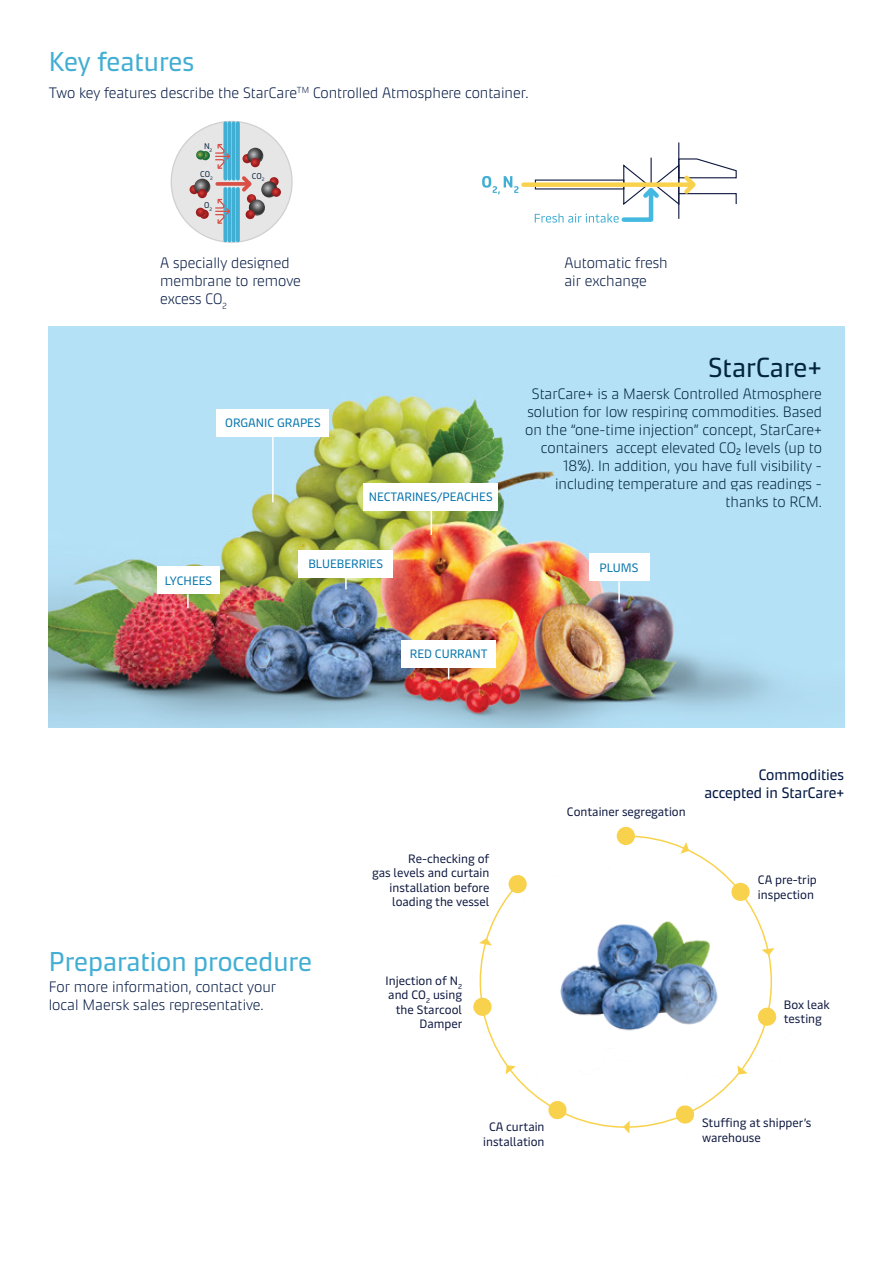
<style>
.page{position:relative;width:893px;height:1263px;background:#fff}
.page>*{position:absolute;margin:0;border:0;box-sizing:border-box;transform-origin:0 0}
.t1{font:27px "Maersk Headline Office";color:#42aed3}
.t2{font:27px "Maersk Headline Office";color:#02243c}
.t3{font:300 15px/18px "Maersk Headline";color:#02243c;text-align:right}
.t4{font:300 15px/18px "Maersk Headline";color:#001641}
.t5{font:15px/18px "Maersk Headline";color:#001641;text-align:right}
.t6{font:12.15px/14.5px "Maersk Text";color:#0e1840}
.t7{font:12.15px "Maersk Text";color:#0475ad}
.t8{font:8.25px "Maersk Text";color:#0a233f}
</style>
<div class="page">
<img style="left:49px;top:327px;width:795px;height:401px">
<div style="left:299px;top:550px;width:94px;height:28px;background:#fff"></div>
<div style="left:589px;top:553px;width:60px;height:28px;background:#fff"></div>
<div style="left:157px;top:566px;width:63px;height:28px;background:#fff"></div>
<svg style="left:345px;top:578px;width:2px;height:11px"></svg>
<div style="left:401px;top:640px;width:95px;height:28px;background:#fff"></div>
<hr style="left:618px;top:581px;width:2px;height:22px;background:#fff">
<svg style="left:187px;top:594px;width:2px;height:14px"></svg>
<div style="left:363px;top:483px;width:135px;height:28px;background:#fff"></div>
<div style="left:216px;top:409px;width:113px;height:27px;background:#fff"></div>
<hr style="left:272px;top:434px;width:2px;height:68px;background:#fff">
<svg style="left:431px;top:511px;width:1px;height:24px"></svg>
<svg style="left:479px;top:835px;width:294px;height:293px"></svg>
<svg style="left:680px;top:842px;width:9px;height:12px"></svg>
<svg style="left:762px;top:948px;width:12px;height:7px"></svg>
<svg style="left:737px;top:1065px;width:11px;height:9px"></svg>
<svg style="left:623px;top:1120px;width:7px;height:13px"></svg>
<svg style="left:506px;top:1065px;width:10px;height:9px"></svg>
<svg style="left:479px;top:938px;width:13px;height:7px"></svg>
<div style="left:617px;top:827px;width:18px;height:18px;background:#f9d24d;border-radius:50%"></div>
<svg style="left:730px;top:882px;width:21px;height:20px"></svg>
<svg style="left:757px;top:1007px;width:20px;height:20px"></svg>
<svg style="left:675px;top:1104px;width:20px;height:21px"></svg>
<svg style="left:547px;top:1100px;width:21px;height:20px"></svg>
<svg style="left:473px;top:997px;width:19px;height:20px"></svg>
<svg style="left:507px;top:874px;width:21px;height:20px"></svg>
<div style="left:172px;top:122px;width:119px;height:120px;background:#e6e6e6;border-radius:50%"></div>
<svg style="left:232px;top:189px;width:4px;height:51px"></svg>
<svg style="left:232px;top:123px;width:4px;height:56px"></svg>
<hr style="left:228px;top:189px;width:3px;height:51px;background:#41afd4">
<hr style="left:228px;top:123px;width:3px;height:56px;background:#41afd4">
<svg style="left:223px;top:224px;width:4px;height:16px"></svg>
<svg style="left:223px;top:123px;width:4px;height:56px"></svg>
<hr style="left:236px;top:189px;width:4px;height:51px;background:#41afd4">
<svg style="left:236px;top:123px;width:4px;height:56px"></svg>
<svg style="left:247px;top:148px;width:16px;height:16px"></svg>
<svg style="left:243px;top:154px;width:17px;height:13px"></svg>
<hr style="left:217px;top:182px;width:31px;height:4px;background:#d94f45">
<svg style="left:238px;top:173px;width:43px;height:47px"></svg>
<svg style="left:194px;top:179px;width:16px;height:16px"></svg>
<svg style="left:190px;top:185px;width:41px;height:39px"></svg>
<svg style="left:196px;top:143px;width:34px;height:27px"></svg>
<hr style="left:678px;top:142px;width:1px;height:77px;background:#0e1840">
<div style="left:523px;top:182px;width:168px;height:5px;background:#f9d24d"></div>
<svg style="left:482px;top:176px;width:36px;height:18px"></svg>
<svg style="left:535px;top:158px;width:202px;height:65px"></svg>
<h1 class="t1" style="left:49px;top:40px;width:147px">Key features</h1>
<p class="t4" style="left:49px;top:82px;width:481px">Two key features describe the StarCare<sup>TM</sup> Controlled Atmosphere container.</p>
<p class="t8" style="left:204px;top:141px;width:10px">N<sub>2</sub></p>
<p class="t8" style="left:200px;top:169px;width:14px">CO<sub>2</sub></p>
<p class="t8" style="left:204px;top:200px;width:10px">O<sub>2</sub></p>
<p class="t8" style="left:252px;top:170px;width:14px">CO<sub>2</sub></p>
<p class="t4" style="left:160px;top:252px;width:142px">A specially designed membrane to remove excess CO<sub>2</sub></p>
<p class="t7" style="left:225px;top:415px;width:97px">ORGANIC GRAPES</p>
<p class="t7" style="left:369px;top:489px;width:126px">NECTARINES/PEACHES</p>
<p class="t4" style="left:564px;top:252px;width:105px">Automatic fresh air exchange</p>
<h1 class="t2" style="left:709px;top:346px;width:115px">StarCare+</h1>
<p class="t3" style="left:525px;top:383px;width:298px">StarCare+ is a Maersk Controlled Atmosphere solution for low respiring commodities. Based on the “one-time injection” concept, StarCare+ containers accept elevated CO₂ levels (up to 18%). In addition, you have full visibility - including temperature and gas readings - thanks to RCM.</p>
<p class="t7" style="left:165px;top:573px;width:49px">LYCHEES</p>
<p class="t7" style="left:308px;top:556px;width:76px">BLUEBERRIES</p>
<p class="t7" style="left:599px;top:559px;width:41px">PLUMS</p>
<p class="t7" style="left:410px;top:646px;width:79px">RED CURRANT</p>
<h1 class="t1" style="left:49px;top:940px;width:265px">Preparation procedure</h1>
<p class="t4" style="left:49px;top:976px;width:229px">For more information, contact your local Maersk sales representative.</p>
<p class="t6" style="left:372px;top:851px;width:119px;text-align:right">Re-checking of<br>gas levels and curtain installation before loading the vessel</p>
<p class="t6" style="left:386px;top:972px;width:79px;text-align:right">Injection of N<sub>2 </sub>and CO<sub>2</sub> using the Starcool<br>Damper</p>
<p class="t6" style="left:567px;top:804px;width:120px">Container segregation</p>
<p class="t5" style="left:704px;top:764px;width:141px">Commodities accepted in StarCare+</p>
<p class="t6" style="left:758px;top:872px;width:60px">CA pre-trip inspection</p>
<p class="t6" style="left:784px;top:996px;width:47px">Box leak testing</p>
<p class="t6" style="left:483px;top:1119px;width:63px;text-align:center">CA curtain installation</p>
<p class="t6" style="left:702px;top:1115px;width:111px">Stuffing at shipper’s warehouse</p>
</div>
